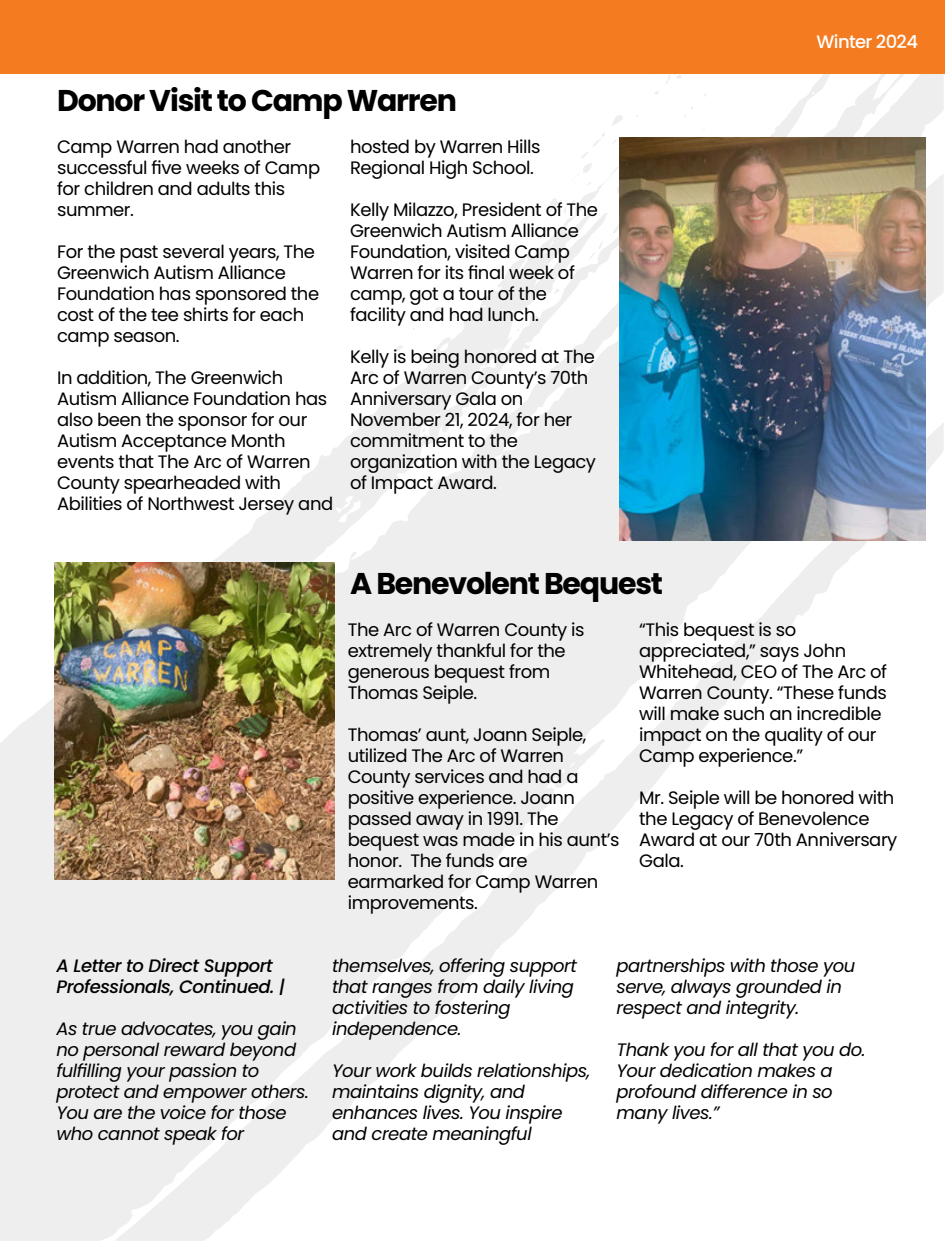
<style>
.page{position:relative;width:945px;height:1242px;background:#fff}
.page>*{position:absolute;margin:0;border:0;box-sizing:border-box;transform-origin:0 0}
.t1{font:700 30px "Poppins";letter-spacing:-.04em;color:#000}
.t2{font:18px "Poppins";letter-spacing:-.025em;color:#000}
.t3{font:italic 18px "Poppins";letter-spacing:-.025em;color:#000}
.t4{font:italic 500 18px "Poppins";letter-spacing:-.025em;color:#000}
.t5{font:500 18px "Poppins";letter-spacing:-.035em;color:#fff}
</style>
<div class="page">
<img style="left:1px;top:74px;width:943px;height:1167px">
<img style="left:620px;top:137px;width:305px;height:404px">
<img style="left:54px;top:563px;width:281px;height:317px">
<div style="left:0;top:0;width:945px;height:74px;background:#f47b20"></div>
<p class="t1" style="left:57px;top:80px;width:402px">Donor Visit to Camp Warren</p>
<p class="t2" style="left:57px;top:134px;width:236px">Camp Warren had another</p>
<p class="t2" style="left:57px;top:155px;width:265px">successful five weeks of Camp</p>
<p class="t2" style="left:57px;top:176px;width:230px">for children and adults this</p>
<p class="t2" style="left:57px;top:197px;width:78px">summer.</p>
<p class="t2" style="left:57px;top:239px;width:260px">For the past several years, The</p>
<p class="t2" style="left:57px;top:260px;width:230px">Greenwich Autism Alliance</p>
<p class="t2" style="left:57px;top:281px;width:264px">Foundation has sponsored the</p>
<p class="t2" style="left:57px;top:302px;width:249px">cost of the tee shirts for each</p>
<p class="t2" style="left:57px;top:323px;width:124px">camp season.</p>
<p class="t2" style="left:57px;top:365px;width:228px">In addition, The Greenwich</p>
<p class="t2" style="left:57px;top:386px;width:272px">Autism Alliance Foundation has</p>
<p class="t2" style="left:57px;top:407px;width:252px">also been the sponsor for our</p>
<p class="t2" style="left:57px;top:428px;width:230px">Autism Acceptance Month</p>
<p class="t2" style="left:57px;top:449px;width:255px">events that The Arc of Warren</p>
<p class="t2" style="left:57px;top:470px;width:226px">County spearheaded with</p>
<p class="t2" style="left:57px;top:491px;width:278px">Abilities of Northwest Jersey and</p>
<p class="t2" style="left:350px;top:134px;width:192px">hosted by Warren Hills</p>
<p class="t2" style="left:350px;top:155px;width:185px">Regional High School.</p>
<p class="t2" style="left:350px;top:197px;width:250px">Kelly Milazzo, President of The</p>
<p class="t2" style="left:350px;top:218px;width:230px">Greenwich Autism Alliance</p>
<p class="t2" style="left:350px;top:239px;width:221px">Foundation, visited Camp</p>
<p class="t2" style="left:350px;top:260px;width:226px">Warren for its final week of</p>
<p class="t2" style="left:350px;top:281px;width:198px">camp, got a tour of the</p>
<p class="t2" style="left:350px;top:302px;width:190px">facility and had lunch.</p>
<p class="t2" style="left:350px;top:344px;width:246px">Kelly is being honored at The</p>
<p class="t2" style="left:350px;top:365px;width:240px">Arc of Warren County’s 70th</p>
<p class="t2" style="left:350px;top:386px;width:175px">Anniversary Gala on</p>
<p class="t2" style="left:350px;top:407px;width:224px">November 21, 2024, for her</p>
<p class="t2" style="left:350px;top:428px;width:169px">commitment to the</p>
<p class="t2" style="left:350px;top:449px;width:247px">organization with the Legacy</p>
<p class="t2" style="left:350px;top:470px;width:148px">of Impact Award.</p>
<p class="t1" style="left:350px;top:563px;width:314px">A Benevolent Bequest</p>
<p class="t5" style="left:817px;top:29px;width:103px">Winter 2024</p>
<p class="t4" style="left:56px;top:953px;width:218px">A Letter to Direct Support</p>
<p class="t4" style="left:56px;top:974px;width:230px">Professionals, Continued. |</p>
<p class="t3" style="left:56px;top:1016px;width:242px">As true advocates, you gain</p>
<p class="t3" style="left:56px;top:1037px;width:241px">no personal reward beyond</p>
<p class="t3" style="left:56px;top:1058px;width:204px">fulfilling your passion to</p>
<p class="t3" style="left:56px;top:1079px;width:254px">protect and empower others.</p>
<p class="t3" style="left:56px;top:1100px;width:232px">You are the voice for those</p>
<p class="t3" style="left:56px;top:1121px;width:189px">who cannot speak for</p>
<p class="t2" style="left:348px;top:617px;width:238px">The Arc of Warren County is</p>
<p class="t2" style="left:348px;top:638px;width:219px">extremely thankful for the</p>
<p class="t2" style="left:348px;top:659px;width:204px">generous bequest from</p>
<p class="t2" style="left:348px;top:680px;width:131px">Thomas Seiple.</p>
<p class="t2" style="left:348px;top:722px;width:240px">Thomas’ aunt, Joann Seiple,</p>
<p class="t2" style="left:348px;top:743px;width:218px">utilized The Arc of Warren</p>
<p class="t2" style="left:348px;top:764px;width:232px">County services and had a</p>
<p class="t2" style="left:348px;top:785px;width:229px">positive experience. Joann</p>
<p class="t2" style="left:348px;top:806px;width:212px">passed away in 1991. The</p>
<p class="t2" style="left:348px;top:827px;width:273px">bequest was made in his aunt’s</p>
<p class="t2" style="left:348px;top:848px;width:181px">honor. The funds are</p>
<p class="t2" style="left:348px;top:869px;width:252px">earmarked for Camp Warren</p>
<p class="t2" style="left:348px;top:890px;width:132px">improvements.</p>
<p class="t2" style="left:639px;top:617px;width:159px">“This bequest is so</p>
<p class="t2" style="left:639px;top:638px;width:209px">appreciated,” says John</p>
<p class="t2" style="left:639px;top:659px;width:250px">Whitehead, CEO of The Arc of</p>
<p class="t2" style="left:639px;top:680px;width:249px">Warren County. “These funds</p>
<p class="t2" style="left:639px;top:701px;width:244px">will make such an incredible</p>
<p class="t2" style="left:639px;top:722px;width:239px">impact on the quality of our</p>
<p class="t2" style="left:639px;top:743px;width:166px">Camp experience.”</p>
<p class="t2" style="left:639px;top:785px;width:257px">Mr. Seiple will be honored with</p>
<p class="t2" style="left:639px;top:806px;width:232px">the Legacy of Benevolence</p>
<p class="t2" style="left:639px;top:827px;width:260px">Award at our 70th Anniversary</p>
<p class="t2" style="left:639px;top:848px;width:46px">Gala.</p>
<p class="t3" style="left:332px;top:953px;width:246px">themselves, offering support</p>
<p class="t3" style="left:332px;top:974px;width:243px">that ranges from daily living</p>
<p class="t3" style="left:332px;top:995px;width:180px">activities to fostering</p>
<p class="t3" style="left:332px;top:1016px;width:131px">independence.</p>
<p class="t3" style="left:332px;top:1058px;width:260px">Your work builds relationships,</p>
<p class="t3" style="left:332px;top:1079px;width:194px">maintains dignity, and</p>
<p class="t3" style="left:332px;top:1100px;width:232px">enhances lives. You inspire</p>
<p class="t3" style="left:332px;top:1121px;width:201px">and create meaningful</p>
<p class="t3" style="left:617px;top:953px;width:240px">partnerships with those you</p>
<p class="t3" style="left:617px;top:974px;width:227px">serve, always grounded in</p>
<p class="t3" style="left:617px;top:995px;width:184px">respect and integrity.</p>
<p class="t3" style="left:617px;top:1037px;width:251px">Thank you for all that you do.</p>
<p class="t3" style="left:617px;top:1058px;width:218px">Your dedication makes a</p>
<p class="t3" style="left:617px;top:1079px;width:218px">profound difference in so</p>
<p class="t3" style="left:617px;top:1100px;width:104px">many lives.”</p>
</div>
